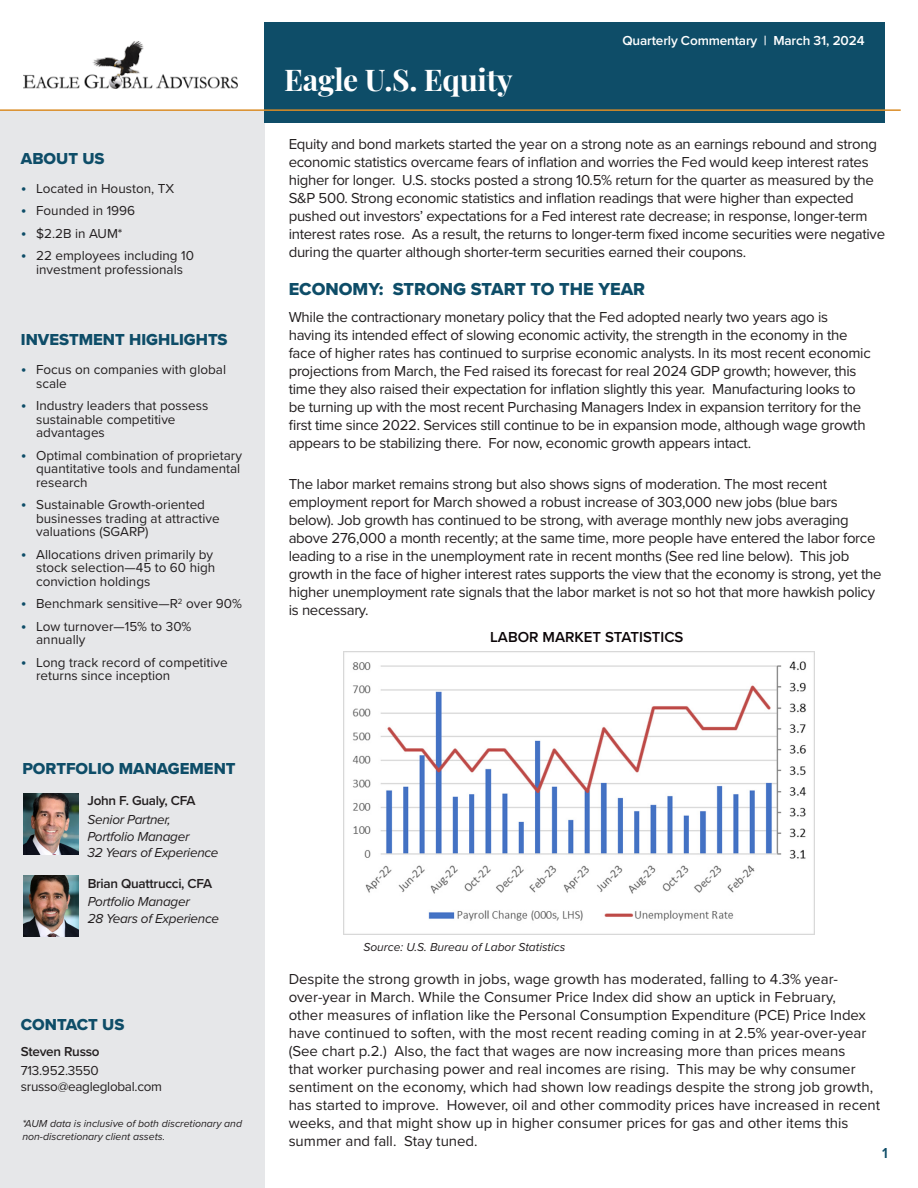
<style>
.page{position:relative;width:918px;height:1188px;background:#fff}
.page>*{position:absolute;margin:0;border:0;box-sizing:border-box;transform-origin:0 0}
.t1{font:700 30px "Playfair Display";letter-spacing:-.01em;color:#fff}
.t2{font:18px "Proxima Nova Extrabld";color:#0e4d68}
.t3{font:16.5px "Proxima Nova Extrabld";color:#0e4d68}
.t4{font:15px/18px "Proxima Nova";letter-spacing:-.02em;color:#231f20}
.t5{font:15px/18px "Proxima Nova";color:#231f20}
.t6{font:600 15px "Proxima Nova";color:#0c0608}
.t7{font:600 15px "Proxima Nova";color:#0e4d68}
.t8{font:13.5px/13.5px "Proxima Nova";color:#231f20}
.t9{font:italic 13.5px/16.2px "Proxima Nova";letter-spacing:-.02em;color:#231f20}
.t10{font:600 13.5px "Proxima Nova";letter-spacing:-.02em;color:#231f20}
.t11{font:13.5px/16.2px "Proxima Nova";letter-spacing:-.02em;color:#231f20}
.t12{font:600 13.5px "Proxima Nova";letter-spacing:-.01em;color:#fff}
.t13{font:italic 12px "Proxima Nova";color:#231f20}
.t14{font:italic 10.5px/12.6px "Proxima Nova";color:#231f20}
.s1{font-size:16.5px;color:#0e4d68}
</style>
<div class="page">
<img style="left:23px;top:42px;width:215px;height:47px">
<div style="left:0;top:110px;width:265px;height:1078px;background:#e6e7e9"></div>
<div style="left:265px;top:22px;width:620px;height:101px;background:#0e4d68"></div>
<hr style="left:0;top:109px;width:901px;height:2px;background:#da8c26">
<img style="left:23px;top:793px;width:55px;height:62px">
<img style="left:23px;top:875px;width:55px;height:62px">
<img style="left:344px;top:652px;width:471px;height:282px">
<p class="t3" style="left:21px;top:146px;width:85px">ABOUT US</p>
<p class="t8" style="left:21px;top:181px;width:155px"><span class="s1">•</span> Located in Houston, TX</p>
<p class="t8" style="left:21px;top:204px;width:116px"><span class="s1">•</span> Founded in 1996</p>
<p class="t8" style="left:21px;top:226px;width:103px"><span class="s1">•</span> $2.2B in AUM*</p>
<p class="t8" style="left:21px;top:249px;width:175px;text-align:center"><span class="s1">•</span> 22 employees including 10 investment professionals</p>
<p class="t3" style="left:21px;top:327px;width:208px">INVESTMENT HIGHLIGHTS</p>
<p class="t8" style="left:36px;top:362px;width:191px;text-indent:-15px"><span class="s1">•</span> Focus on companies with global scale</p>
<p class="t8" style="left:36px;top:398px;width:174px;text-indent:-15px"><span class="s1">•</span> Industry leaders that possess sustainable competitive advantages</p>
<p class="t8" style="left:36px;top:448px;width:207px;text-indent:-15px"><span class="s1">•</span> Optimal combination of proprietary quantitative tools and fundamental research</p>
<p class="t8" style="left:36px;top:497px;width:185px;text-indent:-15px"><span class="s1">•</span> Sustainable Growth-oriented businesses trading at attractive valuations (SGARP)</p>
<p class="t8" style="left:36px;top:547px;width:181px;text-indent:-15px"><span class="s1">•</span> Allocations driven primarily by stock selection—45 to 60 high conviction holdings</p>
<p class="t8" style="left:21px;top:596px;width:223px"><span class="s1">•</span> Benchmark sensitive—R<sup>2</sup> over 90%</p>
<p class="t8" style="left:36px;top:619px;width:157px;text-indent:-15px"><span class="s1">•</span> Low turnover—15% to 30% annually</p>
<p class="t8" style="left:36px;top:655px;width:193px;text-indent:-15px"><span class="s1">•</span> Long track record of competitive returns since inception</p>
<p class="t3" style="left:22px;top:756px;width:215px">PORTFOLIO MANAGEMENT</p>
<p class="t10" style="left:87px;top:791px;width:110px">John F. Gualy, CFA</p>
<p class="t9" style="left:87px;top:811px;width:133px">Senior Partner,<br>Portfolio Manager<br>32 Years of Experience</p>
<p class="t10" style="left:88px;top:873px;width:126px">Brian Quattrucci, CFA</p>
<p class="t9" style="left:88px;top:893px;width:133px">Portfolio Manager<br>28 Years of Experience</p>
<p class="t3" style="left:21px;top:1012px;width:105px">CONTACT US</p>
<p class="t10" style="left:21px;top:1041px;width:80px">Steven Russo</p>
<p class="t11" style="left:21px;top:1062px;width:143px">713.952.3550 srusso@eagleglobal.com</p>
<p class="t14" style="left:22px;top:1117px;width:221px">*AUM data is inclusive of both discretionary and non-discretionary client assets.</p>
<p class="t1" style="left:284px;top:56px;width:230px">Eagle U.S. Equity</p>
<p class="t12" style="left:622px;top:30px;width:244px">Quarterly Commentary | March 31, 2024</p>
<p class="t4" style="left:289px;top:134px;width:598px">Equity and bond markets started the year on a strong note as an earnings rebound and strong economic statistics overcame fears of inflation and worries the Fed would keep interest rates higher for longer. U.S. stocks posted a strong 10.5% return for the quarter as measured by the S&amp;P 500. Strong economic statistics and inflation readings that were higher than expected pushed out investors’ expectations for a Fed interest rate decrease; in response, longer-term interest rates rose. As a result, the returns to longer-term fixed income securities were negative during the quarter although shorter-term securities earned their coupons.</p>
<p class="t2" style="left:289px;top:275px;width:358px">ECONOMY: STRONG START TO THE YEAR</p>
<p class="t4" style="left:289px;top:308px;width:584px">While the contractionary monetary policy that the Fed adopted nearly two years ago is having its intended effect of slowing economic activity, the strength in the economy in the face of higher rates has continued to surprise economic analysts. In its most recent economic projections from March, the Fed raised its forecast for real 2024 GDP growth; however, this time they also raised their expectation for inflation slightly this year. Manufacturing looks to be turning up with the most recent Purchasing Managers Index in expansion territory for the first time since 2022. Services still continue to be in expansion mode, although wage growth appears to be stabilizing there. For now, economic growth appears intact.</p>
<p class="t4" style="left:289px;top:475px;width:594px">The labor market remains strong but also shows signs of moderation. The most recent employment report for March showed a robust increase of 303,000 new jobs (blue bars below). Job growth has continued to be strong, with average monthly new jobs averaging above 276,000 a month recently; at the same time, more people have entered the labor force leading to a rise in the unemployment rate in recent months (See red line below). This job growth in the face of higher interest rates supports the view that the economy is strong, yet the higher unemployment rate signals that the labor market is not so hot that more hawkish policy is necessary.</p>
<p class="t6" style="left:490px;top:626px;width:195px">LABOR MARKET STATISTICS</p>
<p class="t13" style="left:363px;top:938px;width:204px">Source: U.S. Bureau of Labor Statistics</p>
<p class="t5" style="left:289px;top:969px;width:593px">Despite the strong growth in jobs, wage growth has moderated, falling to 4.3% year&shy;over-year in March. While the Consumer Price Index did show an uptick in February,<br>other measures of inflation like the Personal Consumption Expenditure (PCE) Price Index have continued to soften, with the most recent reading coming in at 2.5% year-over-year (See chart p.2.) Also, the fact that wages are now increasing more than prices means<br>that worker purchasing power and real incomes are rising. This may be why consumer sentiment on the economy, which had shown low readings despite the strong job growth, has started to improve. However, oil and other commodity prices have increased in recent weeks, and that might show up in higher consumer prices for gas and other items this summer and fall. Stay tuned.</p>
<p class="t7" style="left:882px;top:1141px;width:7px">1</p>
</div>
